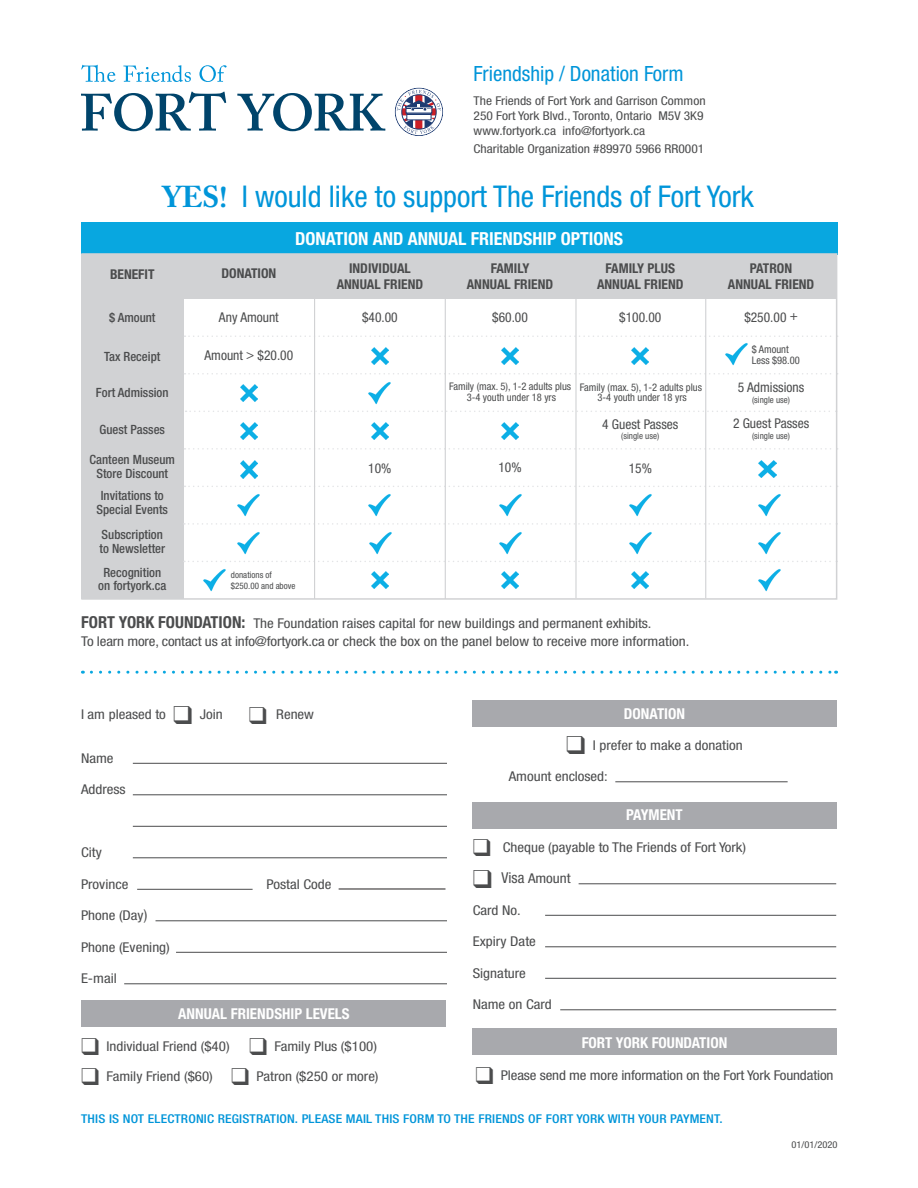
<style>
.page{position:relative;width:918px;height:1188px;background:#fff}
.page>*{position:absolute;margin:0;border:0;box-sizing:border-box;transform-origin:0 0}
.t1{font:condensed 30px "Helvetica Neue";color:#0095d9}
.t2{font:condensed 21px "Helvetica Neue";color:#0095d9}
.t3{font:700 condensed 18px "Helvetica Neue";color:#fff}
.t4{font:700 condensed 15px "Helvetica Neue";color:#fff}
.t5{font:condensed 13.5px/18px "Helvetica Neue";color:#4b4c4d;scale:1.11 1}
.t6{font:700 condensed 13.5px/16.2px "Helvetica Neue";color:#4b4c4d;text-align:center}
.t7{font:condensed 13.5px "Helvetica Neue";color:#4b4c4d}
.t8{font:500 condensed 12.75px/13.5px "Helvetica Neue";color:#4b4c4d;text-align:center}
.t9{font:condensed 12.15px/15px "Helvetica Neue";color:#4b4c4d;scale:1.11 1}
.t10{font:500 condensed 12.15px "Helvetica Neue";letter-spacing:.015em;color:#0095d9;scale:1.11 1}
.t11{font:condensed 10.5px/10.5px "Helvetica Neue";color:#4b4c4d;text-align:center}
.t12{font:condensed 9.45px "Helvetica Neue";color:#4b4c4d;scale:1.11 1}
.t13{font:condensed 9px/10.8px "Helvetica Neue";color:#4b4c4d}
.s1{font-family:"Adobe Caslon";font-weight:700;font-stretch:normal}
.s2{font-weight:700;font-size:16.5px}
.s3{font-size:15px}
</style>
<div class="page">
<div style="left:473px;top:700px;width:364px;height:27px;background:#a8a9ad"></div>
<div style="left:473px;top:1028px;width:364px;height:27px;background:#a8a9ad"></div>
<div style="left:473px;top:802px;width:364px;height:27px;background:#a8a9ad"></div>
<div style="left:81px;top:1000px;width:364px;height:27px;background:#a8a9ad"></div>
<svg style="left:91px;top:671px;width:746px;height:3px"></svg>
<hr style="left:133px;top:763px;width:314px;height:1px;background:#4b4c4d">
<hr style="left:133px;top:794px;width:314px;height:1px;background:#4b4c4d">
<hr style="left:133px;top:826px;width:314px;height:1px;background:#4b4c4d">
<hr style="left:133px;top:857px;width:314px;height:1px;background:#4b4c4d">
<hr style="left:137px;top:889px;width:116px;height:1px;background:#4b4c4d">
<hr style="left:156px;top:920px;width:291px;height:1px;background:#4b4c4d">
<hr style="left:176px;top:952px;width:271px;height:1px;background:#4b4c4d">
<hr style="left:124px;top:983px;width:323px;height:1px;background:#4b4c4d">
<hr style="left:615px;top:781px;width:173px;height:1px;background:#4b4c4d">
<hr style="left:579px;top:883px;width:257px;height:1px;background:#4b4c4d">
<hr style="left:545px;top:915px;width:291px;height:1px;background:#4b4c4d">
<hr style="left:545px;top:946px;width:291px;height:1px;background:#4b4c4d">
<hr style="left:545px;top:978px;width:291px;height:1px;background:#4b4c4d">
<hr style="left:560px;top:1009px;width:276px;height:1px;background:#4b4c4d">
<hr style="left:339px;top:889px;width:107px;height:1px;background:#231f20">
<svg style="left:81px;top:65px;width:35px;height:17px"></svg>
<svg style="left:123px;top:65px;width:68px;height:17px"></svg>
<svg style="left:199px;top:65px;width:28px;height:17px"></svg>
<svg style="left:81px;top:92px;width:145px;height:39px"></svg>
<svg style="left:237px;top:93px;width:148px;height:38px"></svg>
<svg style="left:395px;top:87px;width:48px;height:49px"></svg>
<div style="left:81px;top:222px;width:756px;height:33px;background:#08a7e0"></div>
<div style="left:81px;top:254px;width:755px;height:45px;background:#d1d2d4"></div>
<div style="left:81px;top:296px;width:102px;height:303px;background:#d1d2d4"></div>
<svg style="left:184px;top:335px;width:654px;height:2px"></svg>
<svg style="left:184px;top:448px;width:654px;height:2px"></svg>
<svg style="left:184px;top:486px;width:654px;height:1px"></svg>
<svg style="left:184px;top:523px;width:647px;height:2px"></svg>
<svg style="left:184px;top:561px;width:647px;height:1px"></svg>
<svg style="left:184px;top:373px;width:654px;height:2px"></svg>
<svg style="left:186px;top:411px;width:644px;height:1px"></svg>
<div style="left:81px;top:253px;width:756px;height:347px;border:2px solid #d1d2d4"></div>
<hr style="left:314px;top:299px;width:1px;height:300px;background:#d1d2d4">
<hr style="left:445px;top:299px;width:1px;height:300px;background:#d1d2d4">
<hr style="left:575px;top:298px;width:2px;height:300px;background:#d1d2d4">
<hr style="left:705px;top:299px;width:1px;height:299px;background:#d1d2d4">
<img style="left:237px;top:532px;width:23px;height:23px">
<img style="left:237px;top:494px;width:23px;height:23px">
<img style="left:203px;top:569px;width:23px;height:23px">
<img style="left:499px;top:494px;width:23px;height:23px">
<img style="left:629px;top:494px;width:23px;height:23px">
<img style="left:725px;top:343px;width:23px;height:23px">
<img style="left:629px;top:532px;width:23px;height:23px">
<img style="left:758px;top:532px;width:23px;height:23px">
<img style="left:758px;top:494px;width:23px;height:23px">
<img style="left:369px;top:532px;width:23px;height:23px">
<img style="left:499px;top:532px;width:23px;height:22px">
<img style="left:368px;top:382px;width:23px;height:23px">
<img style="left:759px;top:461px;width:17px;height:17px">
<img style="left:240px;top:422px;width:18px;height:17px">
<img style="left:240px;top:461px;width:18px;height:17px">
<img style="left:240px;top:385px;width:18px;height:17px">
<img style="left:371px;top:347px;width:18px;height:17px">
<img style="left:371px;top:422px;width:18px;height:17px">
<img style="left:371px;top:571px;width:18px;height:18px">
<img style="left:758px;top:569px;width:23px;height:23px">
<img style="left:501px;top:422px;width:18px;height:17px">
<img style="left:501px;top:347px;width:18px;height:17px">
<img style="left:501px;top:571px;width:18px;height:18px">
<img style="left:632px;top:347px;width:17px;height:17px">
<img style="left:632px;top:571px;width:17px;height:18px">
<img style="left:368px;top:494px;width:23px;height:23px">
<h2 class="t2" style="left:474px;top:62px;width:212px">Friendship / Donation Form</h2>
<p class="t9" style="left:474px;top:93px;width:211px">The Friends of Fort York and Garrison Common<br>250 Fort York Blvd., Toronto, Ontario M5V 3K9 www.fortyork.ca info@fortyork.ca</p>
<p class="t9" style="left:474px;top:141px;width:209px">Charitable Organization #89970 5966 RR0001</p>
<h1 class="t1" style="left:163px;top:179px;width:592px"><span class="s1">YES!</span> I would like to support The Friends of Fort York</h1>
<p class="t6" style="left:110px;top:266px;width:46px">BENEFIT</p>
<p class="t8" style="left:109px;top:310px;width:48px">$ Amount</p>
<p class="t8" style="left:104px;top:349px;width:58px">Tax Receipt</p>
<p class="t8" style="left:96px;top:385px;width:74px">Fort Admission</p>
<p class="t8" style="left:100px;top:423px;width:67px">Guest Passes</p>
<p class="t8" style="left:90px;top:453px;width:87px">Canteen Museum<br>Store Discount</p>
<p class="t8" style="left:97px;top:489px;width:73px">Invitations to<br>Special Events</p>
<p class="t8" style="left:99px;top:528px;width:67px;text-align:left">Subscription to Newsletter</p>
<p class="t8" style="left:98px;top:565px;width:69px">Recognition on fortyork.ca</p>
<h3 class="t3" style="left:295px;top:227px;width:329px">DONATION AND ANNUAL FRIENDSHIP OPTIONS</h3>
<p class="t6" style="left:221px;top:265px;width:56px">DONATION</p>
<p class="t7" style="left:219px;top:309px;width:61px">Any Amount</p>
<p class="t7" style="left:205px;top:348px;width:90px">Amount &gt; $20.00</p>
<p class="t13" style="left:231px;top:569px;width:66px">donations of $250.00 and above</p>
<p class="t6" style="left:337px;top:260px;width:88px">INDIVIDUAL<br>ANNUAL FRIEND</p>
<p class="t7" style="left:362px;top:309px;width:37px">$40.00</p>
<p class="t7" style="left:368px;top:461px;width:25px">10%</p>
<p class="t6" style="left:467px;top:260px;width:88px">FAMILY<br>ANNUAL FRIEND</p>
<p class="t7" style="left:492px;top:309px;width:37px">$60.00</p>
<p class="t6" style="left:597px;top:260px;width:88px">FAMILY PLUS<br>ANNUAL FRIEND</p>
<p class="t7" style="left:619px;top:309px;width:44px">$100.00</p>
<p class="t11" style="left:449px;top:381px;width:124px">Family (max. 5), 1-2 adults plus<br>3-4 youth under 18 yrs</p>
<p class="t7" style="left:498px;top:460px;width:25px">10%</p>
<p class="t11" style="left:580px;top:382px;width:124px">Family (max. 5), 1-2 adults plus<br>3-4 youth under 18 yrs</p>
<p class="t7" style="left:602px;top:416px;width:78px">4 Guest Passes</p>
<p class="t13" style="left:621px;top:431px;width:39px">(single use)</p>
<p class="t7" style="left:629px;top:461px;width:25px">15%</p>
<p class="t5" style="left:81px;top:614px;width:549px"><span class="s2">FORT YORK FOUNDATION:</span> The Foundation raises capital for new buildings and permanent exhibits.<br>To learn more, contact us at info@fortyork.ca or check the box on the panel below to receive more information.</p>
<p class="t6" style="left:728px;top:260px;width:88px">PATRON<br>ANNUAL FRIEND</p>
<p class="t7" style="left:744px;top:309px;width:55px">$250.00 +</p>
<p class="t11" style="left:752px;top:344px;width:50px;text-align:left">$ Amount<br>Less $98.00</p>
<p class="t7" style="left:738px;top:380px;width:68px">5 Admissions</p>
<p class="t13" style="left:752px;top:394px;width:39px">(single use)</p>
<p class="t7" style="left:733px;top:416px;width:78px">2 Guest Passes</p>
<p class="t13" style="left:752px;top:430px;width:39px">(single use)</p>
<p class="t5" style="left:81px;top:705px;width:129px">I am pleased to ❑ Join</p>
<p class="t5" style="left:249px;top:705px;width:60px">❑ Renew</p>
<p class="t5" style="left:81px;top:749px;width:31px">Name</p>
<p class="t5" style="left:81px;top:781px;width:42px">Address</p>
<p class="t5" style="left:81px;top:844px;width:20px">City</p>
<p class="t5" style="left:81px;top:875px;width:44px">Province</p>
<p class="t5" style="left:267px;top:875px;width:60px">Postal Code</p>
<p class="t5" style="left:81px;top:907px;width:61px">Phone (Day<span class="s3">)</span></p>
<p class="t5" style="left:81px;top:938px;width:82px">Phone (Evening)</p>
<p class="t5" style="left:81px;top:970px;width:34px">E-mail</p>
<p class="t4" style="left:178px;top:1005px;width:173px">ANNUAL FRIENDSHIP LEVELS</p>
<p class="t5" style="left:81px;top:1037px;width:268px">❑ Individual Friend ($40) ❑ Family Plus ($100)</p>
<p class="t5" style="left:81px;top:1067px;width:270px">❑ Family Friend ($60) ❑ Patron ($250 or more)</p>
<p class="t4" style="left:624px;top:705px;width:63px">DONATION</p>
<p class="t5" style="left:566px;top:736px;width:161px">❑ I prefer to make a donation</p>
<p class="t5" style="left:509px;top:768px;width:91px">Amount enclosed:</p>
<p class="t4" style="left:626px;top:806px;width:58px">PAYMENT</p>
<p class="t5" style="left:473px;top:838px;width:248px">❑ Cheque (payable to The Friends of Fort York)</p>
<p class="t5" style="left:473px;top:870px;width:90px">❑ <span class="s3">Visa</span> Amount</p>
<p class="t5" style="left:473px;top:901px;width:45px">Card No.</p>
<p class="t5" style="left:473px;top:933px;width:58px">Expiry Date</p>
<p class="t5" style="left:473px;top:964px;width:49px">Signature</p>
<p class="t5" style="left:473px;top:996px;width:73px">Name on Card</p>
<p class="t4" style="left:582px;top:1034px;width:147px">FORT YORK FOUNDATION</p>
<p class="t5" style="left:475px;top:1066px;width:324px">❑ Please send me more information on the Fort York Foundation</p>
<p class="t10" style="left:81px;top:1111px;width:579px">THIS IS NOT ELECTRONIC REGISTRATION. PLEASE MAIL THIS FORM TO THE FRIENDS OF FORT YORK WITH YOUR PAYMENT.</p>
<p class="t12" style="left:791px;top:1139px;width:43px">01/01/2020</p>
</div>
